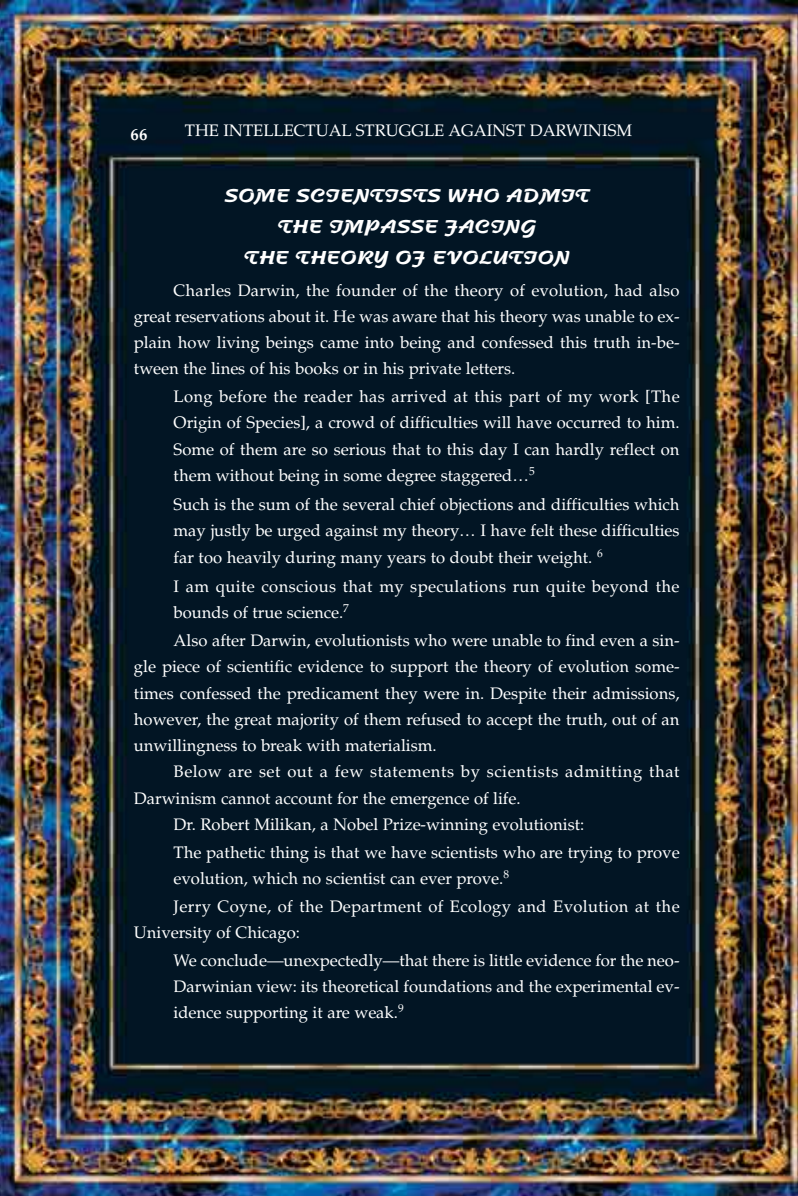
<style>
.page{position:relative;width:798px;height:1196px;background:#fff}
.page>*{position:absolute;margin:0;border:0;box-sizing:border-box;transform-origin:0 0}
.t1{font:19.25px/31.2px "Nadianne T Bold";letter-spacing:.025em;color:#fff;text-align:center}
.t2{font:16.62px/26.2px "Palatino Turk";color:#fff;text-align:justify}
.t3{font:16.62px "Palatino Turk";letter-spacing:.035em;color:#fff}
.t4{font:16.62px "Palatino Turk";letter-spacing:.025em;color:#fff}
.t5{font:16.62px "Palatino Turk";letter-spacing:.02em;color:#fff}
.t6{font:16.62px "Palatino Turk B";color:#fff}
</style>
<div class="page">
<img style="left:0;top:0;width:798px;height:1195px">
<p class="t6" style="left:130px;top:128px;width:19px">66</p>
<p class="t2" style="left:185px;top:120px;width:449px">THE INTELLECTUAL STRUGGLE AGAINST DARWINISM</p>
<p class="t1" style="left:224px;top:182px;width:366px">SOME SCIENTISTS WHO ADMIT<br>THE IMPASSE FACING<br>THE THEORY OF EVOLUTION</p>
<p class="t2" style="left:134px;top:279px;width:547px;text-indent:40px">Charles Darwin, the founder of the theory of evolution, had also great reservations about it. He was aware that his theory was unable to ex&shy;plain how living beings came into being and confessed this truth in-be&shy;tween the lines of his books or in his private letters.</p>
<p class="t2" style="left:174px;top:386px;width:508px">Long before the reader has arrived at this part of my work [The Origin of Species], a crowd of difficulties will have occurred to him.<br>Some of them are so serious that to this day I can hardly reflect on them without being in some degree staggered…<sup>5</sup></p>
<p class="t2" style="left:174px;top:494px;width:508px">Such is the sum of the several chief objections and difficulties which may justly be urged against my theory… I have felt these difficulties far too heavily during many years to doubt their weight. <sup>6</sup></p>
<p class="t4" style="left:174px;top:580px;width:507px">I am quite conscious that my speculations run quite beyond the</p>
<p class="t2" style="left:174px;top:602px;width:177px">bounds of true science.<sup>7</sup></p>
<p class="t2" style="left:174px;top:629px;width:508px">Also after Darwin, evolutionists who were unable to find even a sin-</p>
<p class="t2" style="left:134px;top:656px;width:547px">gle piece of scientific evidence to support the theory of evolution some-</p>
<p class="t2" style="left:134px;top:682px;width:547px">times confessed the predicament they were in. Despite their admissions,</p>
<p class="t2" style="left:134px;top:708px;width:547px">however, the great majority of them refused to accept the truth, out of an</p>
<p class="t2" style="left:134px;top:734px;width:304px">unwillingness to break with materialism.</p>
<p class="t3" style="left:174px;top:765px;width:508px">Below are set out a few statements by scientists admitting that</p>
<p class="t2" style="left:134px;top:787px;width:388px">Darwinism cannot account for the emergence of life.</p>
<p class="t2" style="left:174px;top:813px;width:412px">Dr. Robert Milikan, a Nobel Prize-winning evolutionist:</p>
<p class="t2" style="left:174px;top:841px;width:508px">The pathetic thing is that we have scientists who are trying to prove</p>
<p class="t2" style="left:174px;top:867px;width:337px">evolution, which no scientist can ever prove.<sup>8</sup></p>
<p class="t5" style="left:174px;top:899px;width:508px">Jerry Coyne, of the Department of Ecology and Evolution at the</p>
<p class="t2" style="left:134px;top:921px;width:168px">University of Chicago:</p>
<p class="t2" style="left:174px;top:949px;width:507px">We conclude—unexpectedly—that there is little evidence for the neo-</p>
<p class="t2" style="left:174px;top:975px;width:507px">Darwinian view: its theoretical foundations and the experimental ev-</p>
<p class="t2" style="left:174px;top:1001px;width:232px">idence supporting it are weak.<sup>9</sup></p>
</div>
